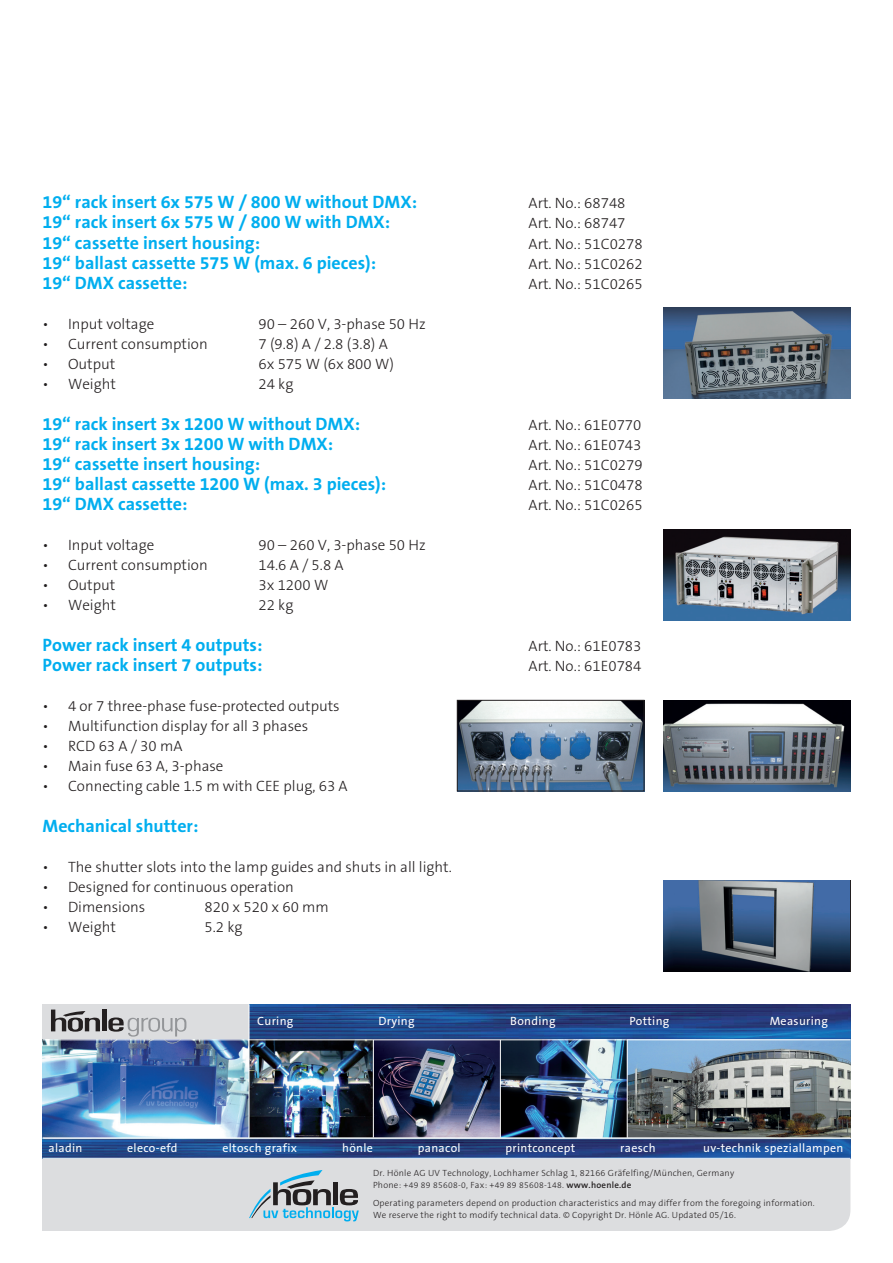
<style>
.page{position:relative;width:893px;height:1263px;background:#fff}
.page>*{position:absolute;margin:0;border:0;box-sizing:border-box;transform-origin:0 0}
.t1{font:700 18px "The Sans B7";color:#00aeef}
.t2{font:300 15px "The Sans B3";color:#231f20}
.t3{font:12px "The Sans B5 Plain";letter-spacing:.025em;color:#fff}
.t4{font:300 9px/12px "The Sans B3";letter-spacing:.025em;color:#231f20}
.t5{font:300 8.55px "The Sans B3";letter-spacing:.035em;color:#231f20}
.s1{font-size:9px}
.s2{font-family:"The Sans B6";font-weight:600;font-size:9px}
</style>
<div class="page">
<img style="left:663px;top:308px;width:187px;height:91px">
<img style="left:663px;top:529px;width:187px;height:91px">
<img style="left:663px;top:700px;width:187px;height:91px">
<img style="left:459px;top:702px;width:183px;height:87px">
<div style="left:457px;top:700px;width:187px;height:91px;border:1px solid #231f20"></div>
<img style="left:663px;top:880px;width:187px;height:91px">
<div style="left:43px;top:1004px;width:767px;height:137px;background:#dcdddf"></div>
<div style="left:43px;top:1110px;width:807px;height:121px;background:#dcdddf;border-radius:21px"></div>
<div style="left:43px;top:1110px;width:717px;height:121px;background:#dcdddf"></div>
<div style="left:102px;top:1009px;width:5px;height:22px;background:#231f20"></div>
<svg style="left:108px;top:1017px;width:78px;height:19px"></svg>
<svg style="left:51px;top:1009px;width:49px;height:23px"></svg>
<img style="left:250px;top:1004px;width:600px;height:129px">
<svg style="left:249px;top:1170px;width:109px;height:51px"></svg>
<img style="left:43px;top:1133px;width:807px;height:25px">
<img style="left:43px;top:1040px;width:212px;height:97px">
<hr style="left:43px;top:1039px;width:807px;height:1px;background:#fff">
<hr style="left:43px;top:1137px;width:807px;height:1px;background:#fff">
<hr style="left:249px;top:1004px;width:1px;height:133px;background:#fff">
<hr style="left:373px;top:1040px;width:1px;height:97px;background:#fff">
<hr style="left:500px;top:1040px;width:1px;height:97px;background:#fff">
<hr style="left:627px;top:1040px;width:1px;height:98px;background:#fff">
<hr style="left:43px;top:1158px;width:807px;height:1px;background:#fff">
<p class="t1" style="left:43px;top:193px;width:376px">19“ rack insert 6x 575 W / 800 W without DMX:</p>
<p class="t2" style="left:529px;top:196px;width:98px">Art. No.: 68748</p>
<p class="t1" style="left:43px;top:213px;width:349px">19“ rack insert 6x 575 W / 800 W with DMX:</p>
<p class="t2" style="left:529px;top:216px;width:98px">Art. No.: 68747</p>
<p class="t1" style="left:43px;top:233px;width:219px">19“ cassette insert housing:</p>
<p class="t2" style="left:529px;top:236px;width:116px">Art. No.: 51C0278</p>
<p class="t1" style="left:43px;top:253px;width:335px">19“ ballast cassette 575 W (max. 6 pieces):</p>
<p class="t2" style="left:529px;top:256px;width:116px">Art. No.: 51C0262</p>
<p class="t1" style="left:43px;top:273px;width:147px">19“ DMX cassette:</p>
<p class="t2" style="left:529px;top:276px;width:116px">Art. No.: 51C0265</p>
<p class="t2" style="left:43px;top:316px;width:113px">• Input voltage</p>
<p class="t2" style="left:259px;top:316px;width:169px">90 – 260 V, 3-phase 50 Hz</p>
<p class="t2" style="left:43px;top:336px;width:167px">• Current consumption</p>
<p class="t2" style="left:259px;top:336px;width:131px">7 (9.8) A / 2.8 (3.8) A</p>
<p class="t2" style="left:43px;top:356px;width:74px">• Output</p>
<p class="t2" style="left:259px;top:356px;width:137px">6x 575 W (6x 800 W)</p>
<p class="t2" style="left:43px;top:376px;width:75px">• Weight</p>
<p class="t2" style="left:259px;top:376px;width:36px">24 kg</p>
<p class="t1" style="left:43px;top:414px;width:319px">19“ rack insert 3x 1200 W without DMX:</p>
<p class="t2" style="left:529px;top:417px;width:114px">Art. No.: 61E0770</p>
<p class="t1" style="left:43px;top:434px;width:292px">19“ rack insert 3x 1200 W with DMX:</p>
<p class="t2" style="left:529px;top:437px;width:114px">Art. No.: 61E0743</p>
<p class="t1" style="left:43px;top:454px;width:219px">19“ cassette insert housing:</p>
<p class="t2" style="left:529px;top:457px;width:116px">Art. No.: 51C0279</p>
<p class="t1" style="left:43px;top:474px;width:345px">19“ ballast cassette 1200 W (max. 3 pieces):</p>
<p class="t2" style="left:529px;top:477px;width:116px">Art. No.: 51C0478</p>
<p class="t1" style="left:43px;top:494px;width:147px">19“ DMX cassette:</p>
<p class="t2" style="left:529px;top:497px;width:116px">Art. No.: 51C0265</p>
<p class="t2" style="left:43px;top:537px;width:113px">• Input voltage</p>
<p class="t2" style="left:259px;top:537px;width:169px">90 – 260 V, 3-phase 50 Hz</p>
<p class="t2" style="left:43px;top:557px;width:167px">• Current consumption</p>
<p class="t2" style="left:259px;top:557px;width:87px">14.6 A / 5.8 A</p>
<p class="t2" style="left:43px;top:577px;width:74px">• Output</p>
<p class="t2" style="left:259px;top:577px;width:71px">3x 1200 W</p>
<p class="t2" style="left:43px;top:598px;width:75px">• Weight</p>
<p class="t2" style="left:259px;top:598px;width:36px">22 kg</p>
<p class="t1" style="left:43px;top:635px;width:221px">Power rack insert 4 outputs:</p>
<p class="t2" style="left:529px;top:638px;width:114px">Art. No.: 61E0783</p>
<p class="t1" style="left:43px;top:655px;width:221px">Power rack insert 7 outputs:</p>
<p class="t2" style="left:529px;top:658px;width:114px">Art. No.: 61E0784</p>
<p class="t2" style="left:43px;top:698px;width:299px">• 4 or 7 three-phase fuse-protected outputs</p>
<p class="t2" style="left:43px;top:718px;width:267px">• Multifunction display for all 3 phases</p>
<p class="t2" style="left:43px;top:738px;width:141px">• RCD 63 A / 30 mA</p>
<p class="t2" style="left:43px;top:758px;width:182px">• Main fuse 63 A, 3-phase</p>
<p class="t2" style="left:43px;top:778px;width:307px">• Connecting cable 1.5 m with CEE plug, 63 A</p>
<p class="t1" style="left:43px;top:816px;width:157px">Mechanical shutter:</p>
<p class="t2" style="left:43px;top:859px;width:411px">• The shutter slots into the lamp guides and shuts in all light.</p>
<p class="t2" style="left:43px;top:879px;width:253px">• Designed for continuous operation</p>
<p class="t2" style="left:43px;top:899px;width:104px">• Dimensions</p>
<p class="t2" style="left:205px;top:899px;width:126px">820 x 520 x 60 mm</p>
<p class="t2" style="left:43px;top:919px;width:75px">• Weight</p>
<p class="t2" style="left:205px;top:919px;width:40px">5.2 kg</p>
<p class="t3" style="left:257px;top:1015px;width:38px">Curing</p>
<p class="t3" style="left:510px;top:1015px;width:47px">Bonding</p>
<p class="t3" style="left:629px;top:1015px;width:42px">Potting</p>
<p class="t3" style="left:770px;top:1015px;width:60px">Measuring</p>
<p class="t3" style="left:378px;top:1015px;width:38px">Drying</p>
<p class="t3" style="left:49px;top:1142px;width:35px">aladin</p>
<p class="t3" style="left:127px;top:1142px;width:52px">eleco-efd</p>
<p class="t3" style="left:222px;top:1142px;width:76px">eltosch grafix</p>
<p class="t3" style="left:342px;top:1142px;width:32px">hönle</p>
<p class="t3" style="left:418px;top:1142px;width:44px">panacol</p>
<p class="t3" style="left:505px;top:1142px;width:71px">printconcept</p>
<p class="t3" style="left:620px;top:1142px;width:37px">raesch</p>
<p class="t3" style="left:703px;top:1142px;width:142px">uv-technik speziallampen</p>
<p class="t4" style="left:373px;top:1168px;width:363px">Dr. Hönle AG UV Technology, Lochhamer Schlag 1, 82166 Gräfelfing/München, Germany</p>
<p class="t5" style="left:373px;top:1181px;width:260px"><span class="s1">Phone: +</span>49 89 85608-0<span class="s1">, Fax: +</span>49 89 85608-148<span class="s1">.</span> <span class="s2">www.hoenle.de</span></p>
<p class="t4" style="left:373px;top:1198px;width:443px">Operating parameters depend on production characteristics and may differ from the foregoing information.<br>We reserve the right to modify technical data. © Copyright Dr. Hönle AG. Updated 05/16.</p>
</div>
